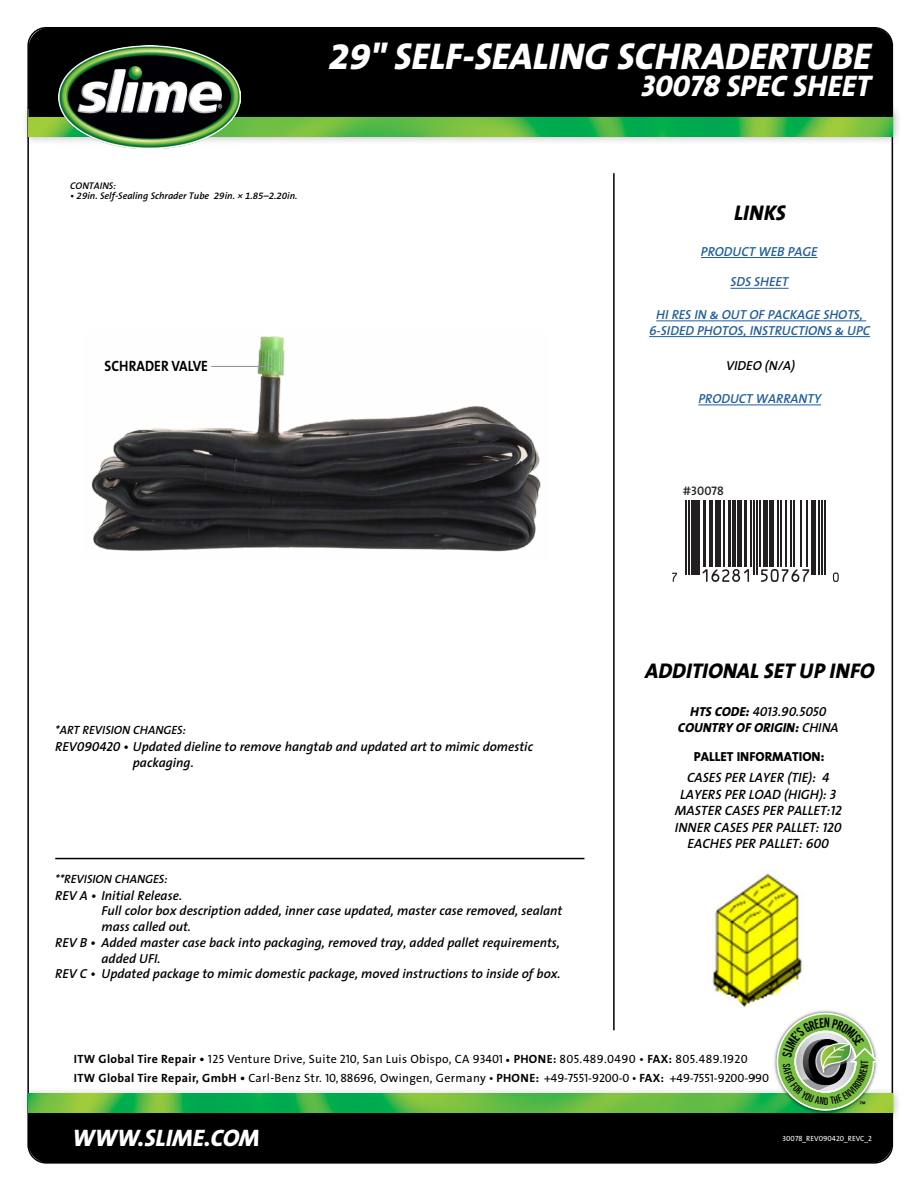
<style>
.page{position:relative;width:918px;height:1188px;background:#fff}
.page>*{position:absolute;margin:0;border:0;box-sizing:border-box;transform-origin:0 0}
.t1{font:37.5px "The Sans Q8 XB TF Italic";color:#fff}
.t2{font:italic 30px "The Sans Extra Bold Caps";color:#fff}
.t3{font:24px "The Sans Q8 XB TF Italic";color:#fff}
.t4{font:italic 800 21.3px "The Sans";color:#000}
.t5{font:15px "The Sans Q7 Bd TF";color:#000;scale:.91 1}
.t6{font:italic 13.5px/16.5px "The Sans Semi Bold Caps";color:#000;text-align:center}
.t7{font:italic 600 13.2px/15.8px "The Sans";color:#000}
.t8{font:italic 13.2px/15.8px "The Sans Semi Bold Caps";color:#215e9e;text-align:center}
.t9{font:italic 13.2px "The Sans Semi Bold Caps";color:#000}
.t10{font:13.2px "The Sans Q8 XB TF Italic";color:#000}
.t11{font:13.2px "The Sans Q8 XB TF";color:#000}
.t12{font:12.45px "The Sans Semi Bold Caps";color:#231f20}
.t13{font:12px/18.8px "The Sans Caps";letter-spacing:-.01em;color:#000}
.t14{font:italic 12px "The Sans Semi Bold Caps";color:#000}
.t15{font:9.75px "The Sans Q6 SB TF Italic";color:#000}
.t16{font:italic 600 9.75px "The Sans";color:#000}
.t17{font:italic 9.6px "The Sans Caps";color:#000}
.t18{font:7.5px "The Sans Caps";color:#fff}
.s1{font-family:"The Sans Semi Bold Caps";font-weight:400}
.s2{font-family:"The Sans Q8 XB TF Italic";font-style:normal}
.s3{font-family:"The Sans Semi Bold Caps";font-style:italic}
.s4{font-family:"The Sans Q7 Bd TF"}
.s5{font-family:"The Sans Q5 Rg TF"}
.s6{font-family:"Minion Pro"}
.s7{font-family:"The Sans Bold Caps"}
</style>
<div class="page">
<div style="left:28px;top:1122px;width:864px;height:41px;background:#000"></div>
<div style="left:21px;top:103px;width:881px;height:43px;background:#000;opacity:.25"></div>
<img style="left:29px;top:117px;width:864px;height:19px">
<div style="left:29px;top:28px;width:864px;height:89px;background:#000"></div>
<div style="left:887px;top:25px;width:5px;height:8px;background:#fff;border-radius:3px"></div>
<img style="left:58px;top:46px;width:183px;height:102px">
<div style="left:21px;top:1087px;width:881px;height:35px;background:#000;opacity:.25"></div>
<img style="left:29px;top:1093px;width:725px;height:19px">
<img style="left:754px;top:992px;width:142px;height:141px">
<svg style="left:777px;top:1014px;width:97px;height:96px"></svg>
<div style="left:777px;top:1013px;width:97px;height:98px;border:2px solid #fff;border-radius:50%"></div>
<hr style="left:613px;top:173px;width:2px;height:857px;background:#000">
<hr style="left:55px;top:858px;width:529px;height:1px;background:#000">
<svg style="left:672px;top:573px;width:5px;height:9px"></svg>
<hr style="left:685px;top:500px;width:2px;height:75px;background:#231f20">
<hr style="left:688px;top:500px;width:2px;height:75px;background:#231f20">
<hr style="left:691px;top:500px;width:4px;height:75px;background:#231f20">
<hr style="left:697px;top:500px;width:3px;height:75px;background:#231f20">
<hr style="left:703px;top:500px;width:3px;height:67px;background:#231f20">
<hr style="left:709px;top:500px;width:1px;height:67px;background:#231f20">
<hr style="left:712px;top:500px;width:1px;height:67px;background:#231f20">
<div style="left:715px;top:500px;width:6px;height:67px;background:#231f20"></div>
<hr style="left:724px;top:500px;width:1px;height:67px;background:#231f20">
<hr style="left:728px;top:500px;width:3px;height:67px;background:#231f20">
<hr style="left:732px;top:500px;width:3px;height:67px;background:#231f20">
<hr style="left:737px;top:500px;width:4px;height:67px;background:#231f20">
<svg style="left:703px;top:569px;width:46px;height:13px"></svg>
<hr style="left:744px;top:500px;width:3px;height:67px;background:#231f20">
<hr style="left:750px;top:500px;width:2px;height:67px;background:#231f20">
<hr style="left:753px;top:500px;width:2px;height:75px;background:#231f20">
<hr style="left:756px;top:500px;width:2px;height:75px;background:#231f20">
<hr style="left:759px;top:500px;width:2px;height:67px;background:#231f20">
<hr style="left:764px;top:500px;width:4px;height:67px;background:#231f20">
<hr style="left:770px;top:500px;width:4px;height:67px;background:#231f20">
<hr style="left:777px;top:500px;width:1px;height:67px;background:#231f20">
<hr style="left:780px;top:500px;width:1px;height:67px;background:#231f20">
<hr style="left:786px;top:500px;width:1px;height:67px;background:#231f20">
<hr style="left:790px;top:500px;width:2px;height:67px;background:#231f20">
<hr style="left:793px;top:500px;width:2px;height:67px;background:#231f20">
<svg style="left:761px;top:569px;width:48px;height:13px"></svg>
<hr style="left:801px;top:500px;width:1px;height:67px;background:#231f20">
<hr style="left:807px;top:500px;width:1px;height:67px;background:#231f20">
<hr style="left:811px;top:500px;width:4px;height:75px;background:#231f20">
<hr style="left:818px;top:500px;width:2px;height:75px;background:#231f20">
<hr style="left:821px;top:500px;width:2px;height:75px;background:#231f20">
<hr style="left:824px;top:500px;width:2px;height:75px;background:#231f20">
<svg style="left:833px;top:572px;width:6px;height:10px"></svg>
<img style="left:91px;top:336px;width:450px;height:216px">
<img style="left:712px;top:873px;width:101px;height:135px">
<hr style="left:701px;top:257px;width:117px;height:1px;background:#215e9e">
<hr style="left:656px;top:321px;width:210px;height:1px;background:#215e9e">
<hr style="left:649px;top:336px;width:221px;height:1px;background:#215e9e">
<hr style="left:698px;top:405px;width:123px;height:1px;background:#215e9e">
<hr style="left:730px;top:288px;width:59px;height:1px;background:#215e9e">
<hr style="left:211px;top:366px;width:62px;height:1px;background:#939598">
<svg style="left:782px;top:1018px;width:100px;height:87px"></svg>
<h1 class="t1" style="left:329px;top:36px;width:544px">29" SELF-SEALING SCHRADERTUBE</h1>
<h2 class="t2" style="left:642px;top:61px;width:231px">30078 SPEC SHEET</h2>
<p class="t16" style="left:70px;top:177px;width:47px">CONTAINS:</p>
<p class="t15" style="left:70px;top:191px;width:229px">• 29in. Self-Sealing Schrader Tube 29in. × 1.85–2.20in.</p>
<p class="t5" style="left:105px;top:358px;width:115px">SCHRADER VALVE</p>
<h3 class="t4" style="left:734px;top:195px;width:53px">LINKS</h3>
<p class="t8" style="left:701px;top:243px;width:118px">PRODUCT WEB PAGE</p>
<p class="t8" style="left:730px;top:274px;width:60px">SDS SHEET</p>
<p class="t8" style="left:649px;top:306px;width:222px">HI RES IN &amp; OUT OF PACKAGE SHOTS,<br>6-SIDED PHOTOS, INSTRUCTIONS &amp; UPC</p>
<p class="t9" style="left:726px;top:355px;width:70px">VIDEO (N/A)</p>
<p class="t8" style="left:698px;top:390px;width:124px">PRODUCT WARRANTY</p>
<p class="t12" style="left:683px;top:480px;width:42px">#30078</p>
<h3 class="t4" style="left:645px;top:653px;width:231px">ADDITIONAL SET UP INFO</h3>
<p class="t14" style="left:55px;top:720px;width:132px">*ART REVISION CHANGES:</p>
<p class="t7" style="left:133px;top:738px;width:402px;text-indent:-78px"><span class="s1">REV090420 •</span> Updated dieline to remove hangtab and updated art to mimic domestic packaging.</p>
<p class="t14" style="left:55px;top:869px;width:114px">**REVISION CHANGES:</p>
<p class="t7" style="left:55px;top:887px;width:128px"><span class="s1">REV A •</span> Initial Release.</p>
<p class="t7" style="left:55px;top:934px;width:506px"><span class="s1">REV B •</span> Added master case back into packaging, removed tray, added pallet requirements,</p>
<p class="t7" style="left:55px;top:966px;width:507px"><span class="s1">REV C •</span> Updated package to mimic domestic package, moved instructions to inside of box.</p>
<p class="t7" style="left:102px;top:903px;width:462px">Full color box description added, inner case updated, master case removed, sealant mass called out.</p>
<p class="t7" style="left:102px;top:950px;width:61px">added UFI.</p>
<p class="t9" style="left:690px;top:701px;width:138px"><span class="s2">HTS CODE:</span> 4013.90.5050</p>
<p class="t10" style="left:678px;top:720px;width:162px">COUNTRY OF ORIGIN: <span class="s3">CHINA</span></p>
<p class="t11" style="left:694px;top:750px;width:132px">PALLET INFORMATION:</p>
<p class="t6" style="left:675px;top:769px;width:168px">CASES PER LAYER (TIE): 4<br>LAYERS PER LOAD (HIGH): 3<br>MASTER CASES PER PALLET:12<br>INNER CASES PER PALLET: 120<br>EACHES PER PALLET: 600</p>
<p class="t13" style="left:74px;top:1049px;width:697px"><span class="s4">ITW Global Tire Repair •</span> 125 <span class="s5">Venture Drive, Suite</span> 210<span class="s5">, San Luis Obispo, CA</span> 93401 <span class="s6">•</span> <span class="s4">PHONE</span><span class="s7">:</span> 805.489.0490 • <span class="s4">FAX:</span> 805.489.1920<br><span class="s4">ITW Global Tire Repair, GmbH •</span> <span class="s5">Carl-Benz Str.</span> 10, 88696<span class="s5">, Owingen, Germany</span> • <span class="s4">PHONE</span><span class="s7">:</span> +49-7551-9200-0 • <span class="s4">FAX:</span> +49-7551-9200-990</p>
<h3 class="t3" style="left:72px;top:1125px;width:189px">WWW.SLIME.COM</h3>
<p class="t17" style="left:859px;top:1096px;width:8px">™</p>
<p class="t18" style="left:782px;top:1132px;width:91px">30078_REV090420_REVC_2</p>
</div>
